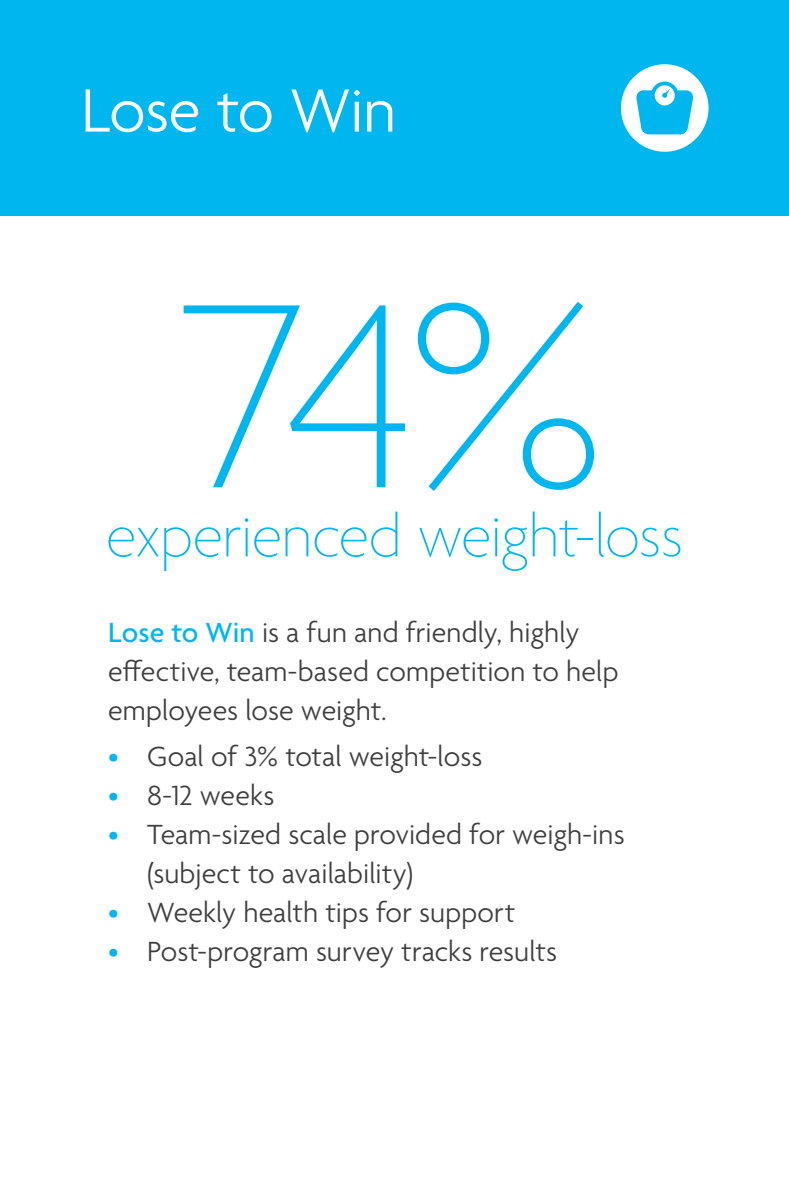
<style>
.page{position:relative;width:789px;height:1188px;background:#fff}
.page>*{position:absolute;margin:0;border:0;box-sizing:border-box;transform-origin:0 0}
.t1{font:100 285px "Agenda";color:#00b6ef}
.t2{font:300 66px "Agenda";letter-spacing:-.01em;color:#fff}
.t3{font:100 63px "Agenda";letter-spacing:-.015em;color:#00b6ef}
.t4{font:300 30px/39px "Agenda";color:#3e3e3f}
.s1{font-weight:500;color:#00b6ef}
.s2{color:#00b6ef}
</style>
<div class="page">
<div style="left:0;top:0;width:788px;height:216px;background:#00b6ef"></div>
<div style="left:620px;top:64px;width:88px;height:88px;background:#fff;border-radius:50%"></div>
<svg style="left:636px;top:82px;width:57px;height:52px"></svg>
<h2 class="t2" style="left:81px;top:75px;width:316px">Lose to Win</h2>
<h1 class="t1" style="left:181px;top:243px;width:428px">74%</h1>
<h3 class="t3" style="left:106px;top:502px;width:578px">experienced weight-loss</h3>
<p class="t4" style="left:108px;top:615px;width:512px"><span class="s1">Lose to Win</span> is a fun and friendly, highly effective, team-based competition to help employees lose weight.</p>
<p class="t4" style="left:108px;top:739px;width:376px"><span class="s2">•</span> Goal of 3% total weight-loss</p>
<p class="t4" style="left:108px;top:778px;width:168px"><span class="s2">•</span> 8-12 weeks</p>
<p class="t4" style="left:147px;top:817px;width:479px;text-indent:-39px"><span class="s2">•</span> Team-sized scale provided for weigh-ins (subject to availability)</p>
<p class="t4" style="left:108px;top:895px;width:408px"><span class="s2">•</span> Weekly health tips for support</p>
<p class="t4" style="left:108px;top:934px;width:450px"><span class="s2">•</span> Post-program survey tracks results</p>
</div>
